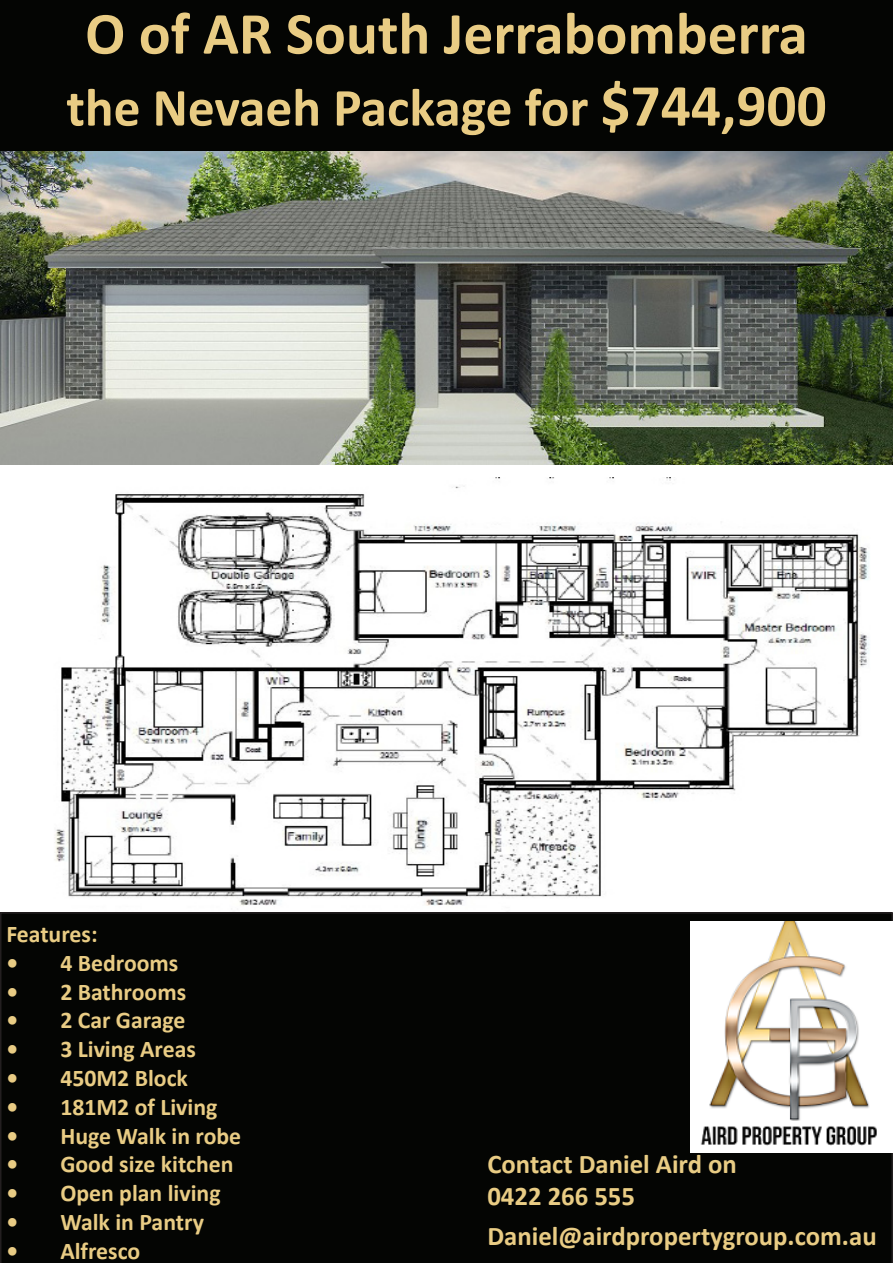
<style>
.page{position:relative;width:893px;height:1263px;background:#fff}
.page>*{position:absolute;margin:0;border:0;box-sizing:border-box;transform-origin:0 0}
.t1{font:700 60px "Calibri";color:#e9cc84}
.t2{font:700 54px "Calibri";color:#e9cc84}
.t3{font:700 27px "Calibri";color:#e9cc84}
.t4{font:700 24px "Calibri";color:#e9cc84}
.s1{font-size:60px}
</style>
<div class="page">
<div style="left:0;top:912px;width:893px;height:351px;background:#040503"></div>
<div style="left:0;top:0;width:893px;height:172px;background:#040503"></div>
<img style="left:54px;top:477px;width:816px;height:429px">
<img style="left:690px;top:921px;width:203px;height:231px">
<img style="left:0;top:151px;width:893px;height:313px">
<p class="t1" style="left:85px;top:-9px;width:724px">O of AR South Jerrabomberra</p>
<p class="t2" style="left:66px;top:69px;width:762px">the Nevaeh Package for <span class="s1">$744,900</span></p>
<p class="t4" style="left:6px;top:917px;width:93px">Features:</p>
<p class="t4" style="left:6px;top:946px;width:173px">• 4 Bedrooms</p>
<p class="t4" style="left:6px;top:975px;width:181px">• 2 Bathrooms</p>
<p class="t4" style="left:6px;top:1003px;width:181px">• 2 Car Garage</p>
<p class="t4" style="left:6px;top:1032px;width:191px">• 3 Living Areas</p>
<p class="t4" style="left:6px;top:1061px;width:183px">• 450M2 Block</p>
<p class="t4" style="left:6px;top:1090px;width:213px">• 181M2 of Living</p>
<p class="t4" style="left:6px;top:1119px;width:236px">• Huge Walk in robe</p>
<p class="t4" style="left:6px;top:1147px;width:229px">• Good size kitchen</p>
<p class="t4" style="left:6px;top:1176px;width:216px">• Open plan living</p>
<p class="t4" style="left:6px;top:1205px;width:199px">• Walk in Pantry</p>
<p class="t4" style="left:6px;top:1234px;width:135px">• Alfresco</p>
<p class="t3" style="left:487px;top:1144px;width:251px">Contact Daniel Aird on</p>
<p class="t3" style="left:487px;top:1177px;width:149px">0422 266 555</p>
<p class="t3" style="left:487px;top:1216px;width:391px">Daniel@airdpropertygroup.com.au</p>
</div>
